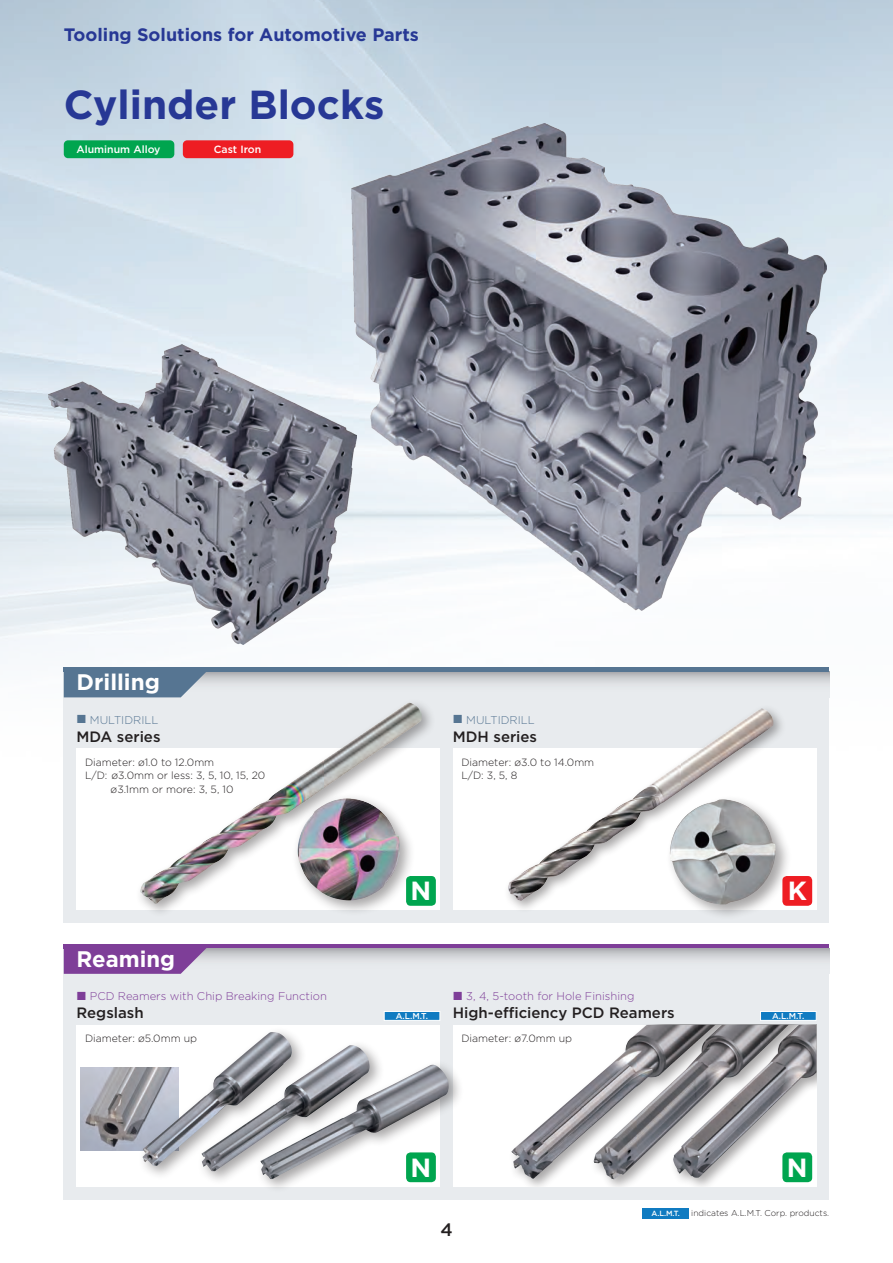
<style>
.page{position:relative;width:893px;height:1263px;background:#fff}
.page>*{position:absolute;margin:0;border:0;box-sizing:border-box;transform-origin:0 0}
.t1{font:700 40.5px "Gotham";color:#273895}
.t2{font:700 26.25px "Gotham";color:#fff}
.t3{font:700 22.5px "Gotham";color:#fff}
.t4{font:700 18px "Gotham";color:#273895}
.t5{font:500 18px "Gotham";color:#231f20}
.t6{font:500 15px "Gotham";color:#231f20}
.t7{font:300 11.25px "Gotham";color:#7e3e98}
.t8{font:300 11.25px "Gotham";color:#567592}
.t9{font:300 10.5px/13.5px "Gotham";color:#231f20}
.t10{font:500 10.5px "Gotham";color:#fff}
.t11{font:300 8.55px "Gotham";color:#231f20}
.t12{font:500 8.55px "Gotham";color:#fff}
.t13{font:500 7.5px "Gotham";color:#fff}
</style>
<div class="page">
<img style="left:0;top:0;width:893px;height:829px">
<div style="left:643px;top:1208px;width:46px;height:10px;background:#107bc1"></div>
<img style="left:352px;top:123px;width:474px;height:487px">
<img style="left:48px;top:344px;width:308px;height:301px">
<div style="left:64px;top:668px;width:765px;height:255px;background:#e8ebee"></div>
<div style="left:64px;top:944px;width:765px;height:255px;background:#e8ebee"></div>
<div style="left:77px;top:748px;width:363px;height:162px;background:#fff"></div>
<div style="left:77px;top:1025px;width:363px;height:161px;background:#fff"></div>
<div style="left:453px;top:1025px;width:363px;height:161px;background:#fff"></div>
<div style="left:453px;top:748px;width:363px;height:162px;background:#fff"></div>
<div style="left:135px;top:698px;width:301px;height:220px;background:#231f20;opacity:.4"></div>
<img style="left:140px;top:703px;width:282px;height:201px">
<div style="left:292px;top:792px;width:123px;height:124px;background:#231f20;opacity:.4"></div>
<img style="left:298px;top:798px;width:102px;height:102px">
<div style="left:503px;top:703px;width:284px;height:211px;background:#231f20;opacity:.4"></div>
<img style="left:508px;top:708px;width:265px;height:193px">
<div style="left:666px;top:795px;width:125px;height:126px;background:#231f20;opacity:.4"></div>
<img style="left:670px;top:799px;width:105px;height:105px">
<img style="left:81px;top:1067px;width:57px;height:83px">
<div style="left:138px;top:1026px;width:326px;height:168px;background:#231f20;opacity:.4"></div>
<img style="left:143px;top:1032px;width:306px;height:147px">
<div style="left:508px;top:1025px;width:308px;height:161px;background:#231f20;opacity:.4"></div>
<img style="left:511px;top:1025px;width:305px;height:154px">
<hr style="left:64px;top:944px;width:765px;height:4px;background:#7e3e98">
<div style="left:406px;top:876px;width:30px;height:30px;background:#00a54f;border-radius:4px"></div>
<div style="left:64px;top:140px;width:110px;height:18px;background:#00a54f;border-radius:4px"></div>
<div style="left:183px;top:140px;width:110px;height:18px;background:#ee1d23;border-radius:4px"></div>
<div style="left:782px;top:876px;width:30px;height:30px;background:#ee1d23;border-radius:4px"></div>
<svg style="left:384px;top:1011px;width:56px;height:10px"></svg>
<svg style="left:760px;top:1011px;width:57px;height:10px"></svg>
<div style="left:406px;top:1152px;width:30px;height:30px;background:#00a54f;border-radius:4px"></div>
<div style="left:782px;top:1152px;width:30px;height:30px;background:#00a54f;border-radius:4px"></div>
<svg style="left:210px;top:672px;width:619px;height:11px;background:#c6c8cb"></svg>
<hr style="left:64px;top:668px;width:765px;height:4px;background:#567592">
<svg style="left:64px;top:672px;width:146px;height:25px;background:#65819b"></svg>
<div style="left:170px;top:948px;width:659px;height:26px;background:linear-gradient(to bottom,#bebfc2,#f2f5f8)"></div>
<svg style="left:64px;top:948px;width:146px;height:26px;background:#8951a1"></svg>
<h3 class="t4" style="left:64px;top:23px;width:357px">Tooling Solutions for Automotive Parts</h3>
<h1 class="t1" style="left:64px;top:78px;width:322px">Cylinder Blocks</h1>
<p class="t10" style="left:77px;top:142px;width:86px">Aluminum Alloy</p>
<p class="t10" style="left:214px;top:142px;width:49px">Cast Iron</p>
<h3 class="t3" style="left:77px;top:667px;width:85px">Drilling</h3>
<p class="t8" style="left:90px;top:713px;width:70px">MULTIDRILL</p>
<p class="t8" style="left:466px;top:713px;width:70px">MULTIDRILL</p>
<p class="t9" style="left:85px;top:755px;width:131px">Diameter: ø1.0 to 12.0mm</p>
<p class="t9" style="left:85px;top:769px;width:182px">L/D: ø3.0mm or less: 3, 5, 10, 15, 20</p>
<p class="t9" style="left:111px;top:782px;width:124px">ø3.1mm or more: 3, 5, 10</p>
<h3 class="t6" style="left:77px;top:727px;width:86px">MDA series</h3>
<h3 class="t6" style="left:453px;top:727px;width:86px">MDH series</h3>
<p class="t9" style="left:461px;top:755px;width:134px">Diameter: ø3.0 to 14.0mm<br>L/D: 3, 5, 8</p>
<h3 class="t3" style="left:77px;top:944px;width:100px">Reaming</h3>
<h2 class="t2" style="left:411px;top:873px;width:22px">N</h2>
<p class="t7" style="left:90px;top:989px;width:239px">PCD Reamers with Chip Breaking Function</p>
<p class="t7" style="left:466px;top:989px;width:170px">3, 4, 5-tooth for Hole Finishing</p>
<h3 class="t6" style="left:77px;top:1003px;width:69px">Regslash</h3>
<h3 class="t6" style="left:453px;top:1003px;width:223px">High-efficiency PCD Reamers</h3>
<p class="t9" style="left:85px;top:1031px;width:114px">Diameter: ø5.0mm up</p>
<p class="t12" style="left:396px;top:1010px;width:34px">A.L.M.T.</p>
<p class="t9" style="left:461px;top:1031px;width:112px">Diameter: ø7.0mm up</p>
<h2 class="t2" style="left:788px;top:873px;width:21px">K</h2>
<p class="t12" style="left:772px;top:1010px;width:34px">A.L.M.T.</p>
<h2 class="t2" style="left:411px;top:1150px;width:22px">N</h2>
<h2 class="t2" style="left:787px;top:1150px;width:22px">N</h2>
<h3 class="t5" style="left:440px;top:1217px;width:14px">4</h3>
<p class="t13" style="left:651px;top:1208px;width:30px">A.L.M.T.</p>
<p class="t11" style="left:691px;top:1207px;width:139px">indicates A.L.M.T. Corp. products.</p>
</div>
